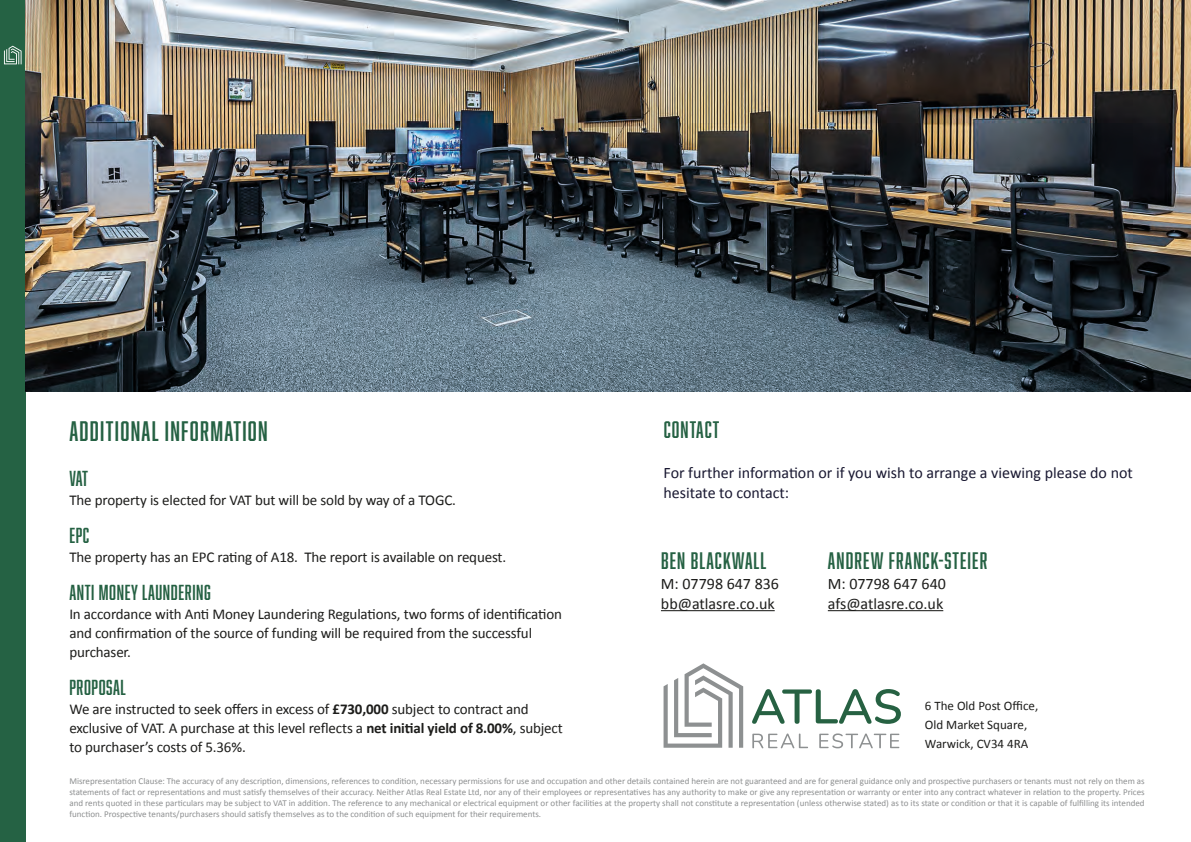
<style>
.page{position:relative;width:1191px;height:842px;background:#fff}
.page>*{position:absolute;margin:0;border:0;box-sizing:border-box;transform-origin:0 0}
.t1{font:26px "Abolition";letter-spacing:.05em;color:#256143}
.t2{font:22px "Abolition";letter-spacing:.05em;color:#256143}
.t3{font:20px "Abolition";letter-spacing:.03em;color:#256143}
.t4{font:16px/20px "Calibri";color:#191831}
.t5{font:16px "Calibri";color:#1d1d1b}
.t6{font:15px/19px "Calibri";letter-spacing:-.01em;color:#1d1d1b}
.t7{font:13px "Calibri";color:#1d1d1b}
.t8{font:9px/11px "Calibri";color:#8d8f90;text-align:justify}
.s1{font-weight:700}
</style>
<div class="page">
<svg style="left:663px;top:663px;width:80px;height:85px"></svg>
<svg style="left:752px;top:733px;width:147px;height:15px"></svg>
<svg style="left:752px;top:689px;width:149px;height:35px"></svg>
<hr style="left:828px;top:610px;width:115px;height:1px;background:#1d1d1b">
<hr style="left:661px;top:610px;width:113px;height:1px;background:#1d1d1b">
<div style="left:0;top:0;width:26px;height:842px;background:#256244"></div>
<svg style="left:4px;top:46px;width:18px;height:18px"></svg>
<img style="left:26px;top:0;width:1165px;height:391px">
<p class="t1" style="left:69px;top:415px;width:200px">ADDITIONAL INFORMATION</p>
<p class="t3" style="left:69px;top:466px;width:20px">VAT</p>
<p class="t6" style="left:69px;top:490px;width:388px">The property is elected for VAT but will be sold by way of a TOGC.</p>
<p class="t3" style="left:69px;top:523px;width:21px">EPC</p>
<p class="t6" style="left:69px;top:547px;width:438px">The property has an EPC rating of A18. The report is available on request.</p>
<p class="t3" style="left:69px;top:580px;width:143px">ANTI MONEY LAUNDERING</p>
<p class="t6" style="left:69px;top:604px;width:494px">In accordance with Anti Money Laundering Regulations, two forms of identification and confirmation of the source of funding will be required from the successful purchaser.</p>
<p class="t3" style="left:69px;top:675px;width:58px">PROPOSAL</p>
<p class="t6" style="left:69px;top:699px;width:495px">We are instructed to seek offers in excess of <span class="s1">£730,000</span> subject to contract and exclusive of VAT. A purchase at this level reflects a <span class="s1">net initial yield of 8.00%</span>, subject to purchaser’s costs of 5.36%.</p>
<p class="t2" style="left:663px;top:416px;width:57px">CONTACT</p>
<p class="t4" style="left:663px;top:462px;width:471px">For further information or if you wish to arrange a viewing please do not hesitate to contact:</p>
<p class="t2" style="left:661px;top:548px;width:107px">BEN BLACKWALL</p>
<p class="t5" style="left:661px;top:573px;width:120px">M: 07798 647 836</p>
<p class="t5" style="left:661px;top:593px;width:115px">bb@atlasre.co.uk</p>
<p class="t2" style="left:828px;top:548px;width:161px">ANDREW FRANCK-STEIER</p>
<p class="t5" style="left:828px;top:573px;width:120px">M: 07798 647 640</p>
<p class="t5" style="left:828px;top:593px;width:117px">afs@atlasre.co.uk</p>
<p class="t7" style="left:925px;top:698px;width:115px">6 The Old Post Office,</p>
<p class="t7" style="left:925px;top:717px;width:104px">Old Market Square,</p>
<p class="t7" style="left:925px;top:736px;width:105px">Warwick, CV34 4RA</p>
<p class="t8" style="left:69px;top:776px;width:1076px">Misrepresentation Clause: The accuracy of any description, dimensions, references to condition, necessary permissions for use and occupation and other details contained herein are not guaranteed and are for general guidance only and prospective purchasers or tenants must not rely on them as statements of fact or representations and must satisfy themselves of their accuracy. Neither Atlas Real Estate Ltd, nor any of their employees or representatives has any authority to make or give any representation or warranty or enter into any contract whatever in relation to the property. Prices and rents quoted in these particulars may be subject to VAT in addition. The reference to any mechanical or electrical equipment or other facilities at the property shall not constitute a representation (unless otherwise stated) as to its state or condition or that it is capable of fulfilling its intended function. Prospective tenants/purchasers should satisfy themselves as to the condition of such equipment for their requirements.</p>
</div>
